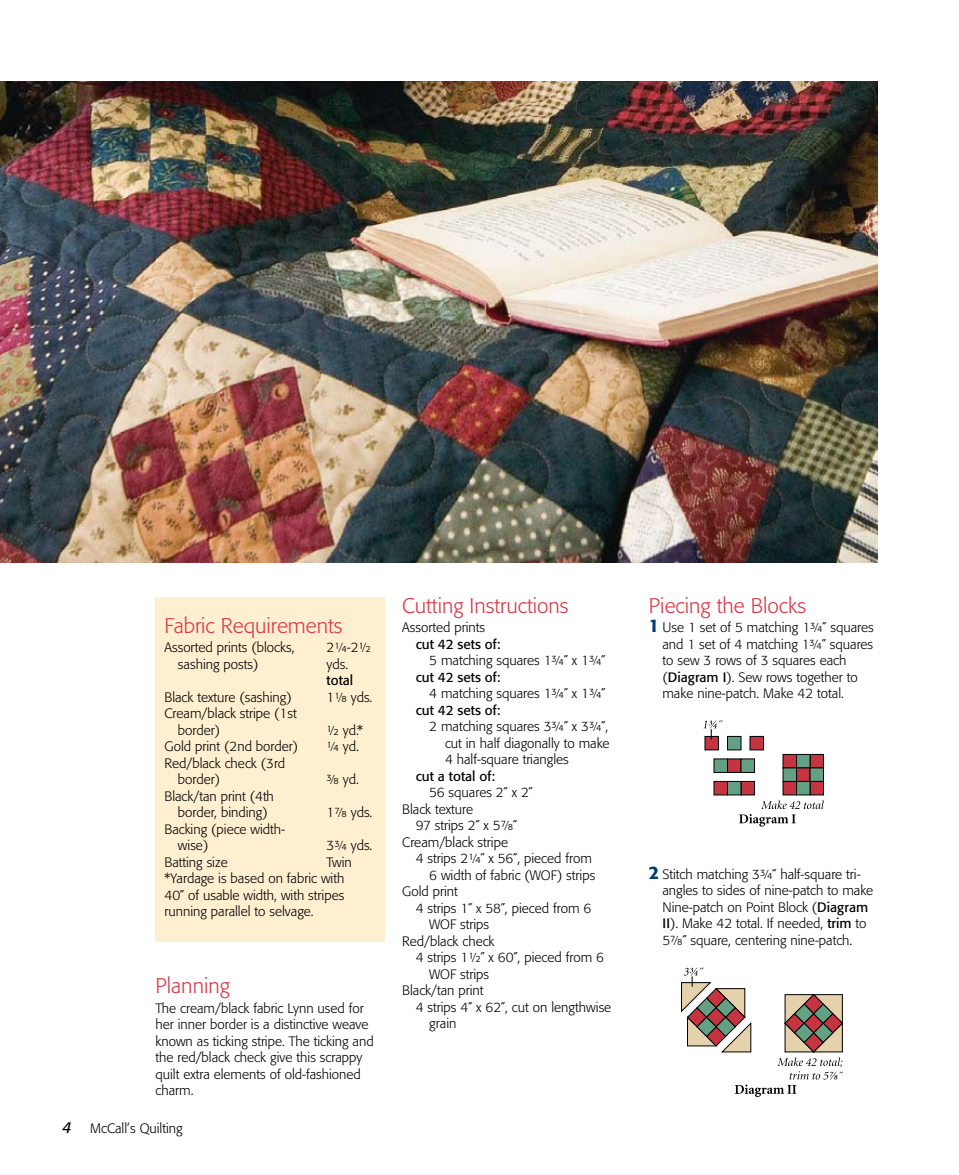
<style>
.page{position:relative;width:959px;height:1175px;background:#fff}
.page>*{position:absolute;margin:0;border:0;box-sizing:border-box;transform-origin:0 0}
.t1{font:300 21px "Formata";color:#d83a48}
.t2{font:300 13.5px/16.5px "Formata";color:#000}
.t3{font:13.5px "Formata";color:#000}
.s1{font-family:"Formata Light Expert";font-weight:400}
.s2{font-weight:400;font-style:italic;font-size:15.75px}
.s3{font-weight:500;font-size:18px;color:#003d71}
.s4{font-weight:400}
</style>
<div class="page">
<div style="left:155px;top:597px;width:229px;height:344px;background:#ffefd1"></div>
<svg style="left:739px;top:800px;width:84px;height:26px"></svg>
<div style="left:704px;top:736px;width:14px;height:14px;background:#c53441"></div>
<div style="left:749px;top:736px;width:15px;height:14px;background:#c53441;border:1px solid #000"></div>
<div style="left:713px;top:781px;width:15px;height:14px;background:#c53441;border:1px solid #000"></div>
<div style="left:727px;top:736px;width:14px;height:14px;background:#64a184;border:1px solid #000"></div>
<div style="left:727px;top:758px;width:14px;height:14px;background:#c53441"></div>
<svg style="left:713px;top:758px;width:15px;height:14px"></svg>
<svg style="left:740px;top:758px;width:14px;height:14px"></svg>
<div style="left:740px;top:781px;width:14px;height:14px;background:#c53441;border:1px solid #000"></div>
<div style="left:727px;top:781px;width:14px;height:14px;background:#64a184;border:1px solid #000"></div>
<div style="left:782px;top:754px;width:14px;height:14px;background:#c53441;border:1px solid #000"></div>
<div style="left:810px;top:754px;width:13px;height:14px;background:#c53441"></div>
<div style="left:809px;top:754px;width:15px;height:14px;border:1px solid #000"></div>
<div style="left:782px;top:781px;width:14px;height:14px;background:#c53441"></div>
<div style="left:796px;top:754px;width:14px;height:14px;background:#64a184;border:1px solid #000"></div>
<div style="left:796px;top:767px;width:14px;height:14px;background:#c53441;border:1px solid #000"></div>
<svg style="left:782px;top:767px;width:14px;height:14px"></svg>
<div style="left:810px;top:768px;width:13px;height:13px;background:#64a184"></div>
<div style="left:809px;top:767px;width:15px;height:14px;border:1px solid #000"></div>
<div style="left:810px;top:781px;width:13px;height:14px;background:#c53441"></div>
<div style="left:809px;top:781px;width:15px;height:14px;border:1px solid #000"></div>
<div style="left:796px;top:781px;width:14px;height:14px;background:#64a184;border:1px solid #000"></div>
<svg style="left:703px;top:720px;width:19px;height:19px"></svg>
<svg style="left:681px;top:967px;width:162px;height:130px"></svg>
<img style="left:0;top:81px;width:878px;height:481px">
<h1 class="t1" style="left:164px;top:613px;width:180px">Fabric Requirements</h1>
<p class="t2" style="left:164px;top:639px;width:132px">Assorted prints (blocks,</p>
<p class="t2" style="left:326px;top:639px;width:46px">2<span class="s1">G</span>-2<span class="s1">H</span></p>
<p class="t2" style="left:178px;top:655px;width:82px">sashing posts)</p>
<p class="t2" style="left:326px;top:655px;width:23px">yds.</p>
<p class="t3" style="left:326px;top:672px;width:28px">total</p>
<p class="t2" style="left:164px;top:688px;width:129px">Black texture (sashing)</p>
<p class="t2" style="left:326px;top:688px;width:47px">1<span class="s1">J</span> yds.</p>
<p class="t2" style="left:178px;top:705px;width:120px;text-indent:-14px">Cream/black stripe (1st border)</p>
<p class="t2" style="left:326px;top:721px;width:38px">½ yd.*</p>
<p class="t2" style="left:164px;top:738px;width:135px">Gold print (2nd border)</p>
<p class="t2" style="left:326px;top:738px;width:34px"><span class="s1">G</span> yd.</p>
<p class="t2" style="left:178px;top:754px;width:109px;text-indent:-14px">Red/black check (3rd border)</p>
<p class="t2" style="left:326px;top:771px;width:34px"><span class="s1">K</span> yd.</p>
<p class="t2" style="left:164px;top:787px;width:111px;text-align:center">Black/tan print (4th border, binding)</p>
<p class="t2" style="left:178px;top:820px;width:109px;text-indent:-14px">Backing (piece width&shy;wise)</p>
<p class="t2" style="left:326px;top:804px;width:47px">1<span class="s1">M</span> yds.</p>
<p class="t2" style="left:326px;top:837px;width:47px">3<span class="s1">I</span> yds.</p>
<p class="t2" style="left:164px;top:853px;width:189px;text-indent:162px">Twin *Yardage is based on fabric with<br>40˝ of usable width, with stripes running parallel to selvage.</p>
<p class="t2" style="left:164px;top:853px;width:65px">Batting size</p>
<h1 class="t1" style="left:155px;top:973px;width:76px">Planning</h1>
<p class="t2" style="left:155px;top:999px;width:220px">The cream/black fabric Lynn used for her inner border is a distinctive weave known as ticking stripe. The ticking and the red/black check give this scrappy quilt extra elements of old-fashioned charm.</p>
<p class="t2" style="left:63px;top:1120px;width:122px"><span class="s2">4</span> McCall’s Quilting</p>
<h1 class="t1" style="left:402px;top:593px;width:168px">Cutting Instructions</h1>
<p class="t2" style="left:402px;top:619px;width:85px">Assorted prints</p>
<p class="t3" style="left:416px;top:635px;width:86px">cut 42 sets of:</p>
<p class="t2" style="left:429px;top:652px;width:178px">5 matching squares 1<span class="s1">I</span>˝ x 1<span class="s1">I</span>˝</p>
<p class="t3" style="left:416px;top:668px;width:86px">cut 42 sets of:</p>
<p class="t2" style="left:429px;top:685px;width:178px">4 matching squares 1<span class="s1">I</span>˝ x 1<span class="s1">I</span>˝</p>
<p class="t3" style="left:416px;top:701px;width:86px">cut 42 sets of:</p>
<p class="t2" style="left:429px;top:718px;width:180px">2 matching squares 3<span class="s1">I</span>˝ x 3<span class="s1">I</span>˝,</p>
<p class="t2" style="left:445px;top:735px;width:166px">cut in half diagonally to make</p>
<p class="t2" style="left:445px;top:751px;width:125px">4 half-square triangles</p>
<p class="t3" style="left:416px;top:767px;width:81px">cut a total of:</p>
<p class="t2" style="left:402px;top:784px;width:132px;text-indent:27px">56 squares 2˝ x 2˝<br>Black texture</p>
<p class="t2" style="left:416px;top:817px;width:103px">97 strips 2˝ x 5<span class="s1">M</span>˝</p>
<p class="t2" style="left:402px;top:834px;width:107px">Cream/black stripe</p>
<p class="t2" style="left:416px;top:850px;width:178px">4 strips 2<span class="s1">G</span>˝ x 56˝, pieced from</p>
<p class="t2" style="left:429px;top:866px;width:167px">6 width of fabric (WOF) strips</p>
<p class="t2" style="left:402px;top:883px;width:57px">Gold print</p>
<p class="t2" style="left:416px;top:899px;width:177px">4 strips 1˝ x 58˝, pieced from 6</p>
<p class="t2" style="left:429px;top:916px;width:61px">WOF strips</p>
<p class="t2" style="left:402px;top:932px;width:94px">Red/black check</p>
<p class="t2" style="left:416px;top:949px;width:190px">4 strips 1½˝ x 60˝, pieced from 6</p>
<p class="t2" style="left:429px;top:965px;width:61px">WOF strips</p>
<p class="t2" style="left:402px;top:982px;width:83px">Black/tan print</p>
<p class="t2" style="left:416px;top:998px;width:197px">4 strips 4˝ x 62˝, cut on lengthwise</p>
<p class="t2" style="left:429px;top:1015px;width:29px">grain</p>
<h1 class="t1" style="left:649px;top:593px;width:159px">Piecing the Blocks</h1>
<p class="t2" style="left:662px;top:619px;width:213px;text-indent:-14px"><span class="s3">1</span> Use 1 set of 5 matching 1<span class="s1">I</span>˝ squares and 1 set of 4 matching 1<span class="s1">I</span>˝ squares to sew 3 rows of 3 squares each (<span class="s4">Diagram I</span>). Sew rows together to make nine-patch. Make 42 total.</p>
<p class="t2" style="left:662px;top:865px;width:212px;text-indent:-14px"><span class="s3">2</span> Stitch matching 3<span class="s1">I</span>˝ half-square tri&shy;angles to sides of nine-patch to make Nine-patch on Point Block (<span class="s4">Diagram II</span>). Make 42 total. If needed, <span class="s4">trim</span> to 5<span class="s1">M</span>˝ square, centering nine-patch.</p>
</div>
